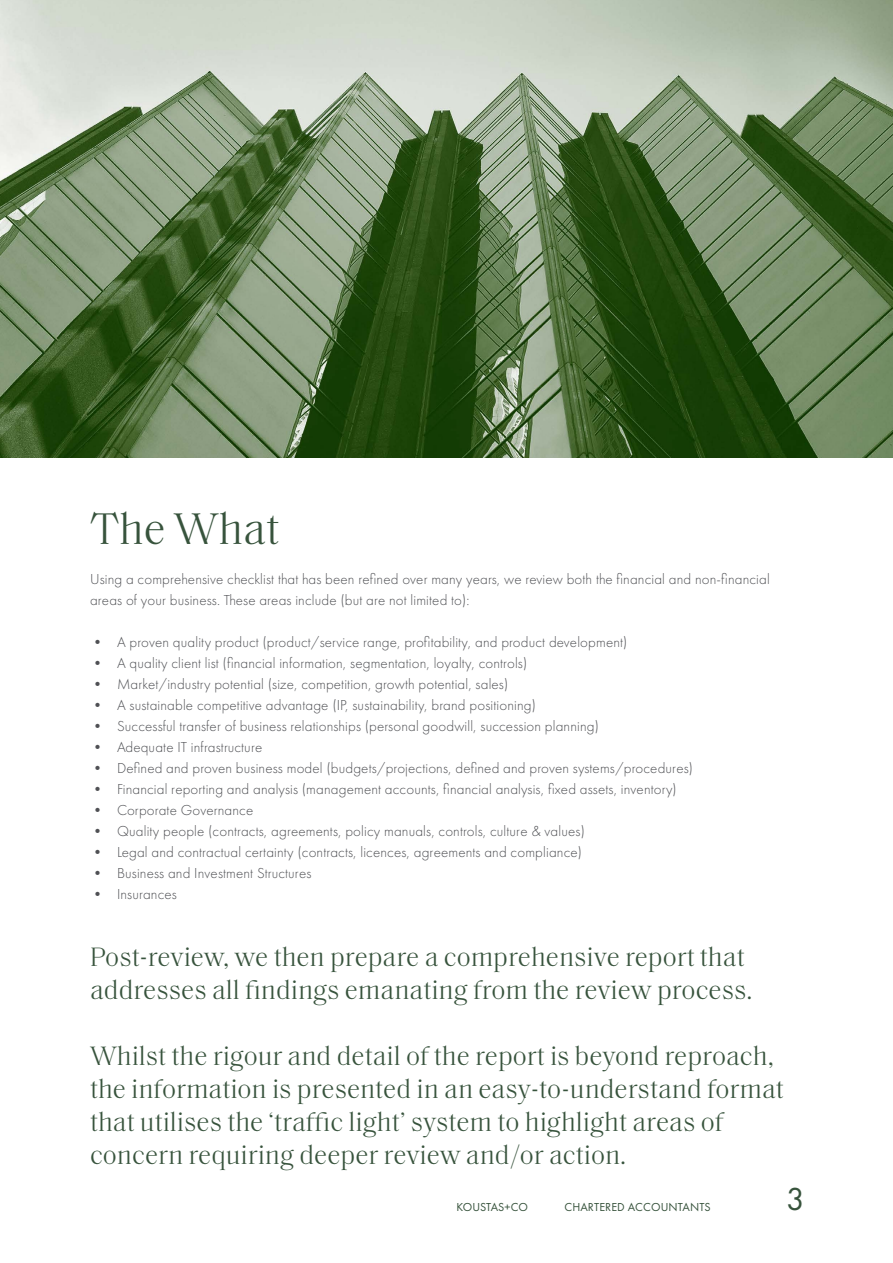
<style>
.page{position:relative;width:893px;height:1263px;background:#fff}
.page>*{position:absolute;margin:0;border:0;box-sizing:border-box;transform-origin:0 0}
.t1{font:300 45px "Saol Text";color:#37533c}
.t2{font:33px "Futura PT";color:#37533c}
.t3{font:300 27px/33px "Saol Text";color:#37533c}
.t4{font:300 15px/21px "Futura PT";letter-spacing:.01em;color:#4f5054}
.t5{font:12px "Futura PT";letter-spacing:.01em;color:#37533c}
</style>
<div class="page">
<img style="left:0;top:0;width:893px;height:458px">
<h1 class="t1" style="left:90px;top:497px;width:191px">The What</h1>
<p class="t4" style="left:90px;top:568px;width:681px">Using a comprehensive checklist that has been refined over many years, we review both the financial and non-financial areas of your business. These areas include (but are not limited to):</p>
<p class="t4" style="left:90px;top:631px;width:539px">• A proven quality product (product/service range, profitability, and product development)</p>
<p class="t4" style="left:90px;top:652px;width:439px">• A quality client list (financial information, segmentation, loyalty, controls)</p>
<p class="t4" style="left:90px;top:673px;width:420px">• Market/industry potential (size, competition, growth potential, sales)</p>
<p class="t4" style="left:90px;top:694px;width:447px">• A sustainable competitive advantage (IP, sustainability, brand positioning)</p>
<p class="t4" style="left:90px;top:715px;width:511px">• Successful transfer of business relationships (personal goodwill, succession planning)</p>
<p class="t4" style="left:90px;top:736px;width:174px">• Adequate IT infrastructure</p>
<p class="t4" style="left:90px;top:757px;width:605px">• Defined and proven business model (budgets/projections, defined and proven systems/procedures)</p>
<p class="t4" style="left:90px;top:778px;width:588px">• Financial reporting and analysis (management accounts, financial analysis, fixed assets, inventory)</p>
<p class="t4" style="left:90px;top:799px;width:165px">• Corporate Governance</p>
<p class="t4" style="left:90px;top:820px;width:496px">• Quality people (contracts, agreements, policy manuals, controls, culture &amp; values)</p>
<p class="t4" style="left:90px;top:841px;width:494px">• Legal and contractual certainty (contracts, licences, agreements and compliance)</p>
<p class="t4" style="left:90px;top:862px;width:223px">• Business and Investment Structures</p>
<p class="t4" style="left:90px;top:883px;width:88px">• Insurances</p>
<h3 class="t3" style="left:90px;top:938px;width:664px">Post-review, we then prepare a comprehensive report that addresses all findings emanating from the review process.</h3>
<h3 class="t3" style="left:90px;top:1037px;width:695px">Whilst the rigour and detail of the report is beyond reproach, the information is presented in an easy-to-understand format that utilises the ‘traffic light’ system to highlight areas of concern requiring deeper review and/or action.</h3>
<p class="t5" style="left:456px;top:1199px;width:73px">KOUSTAS+CO</p>
<p class="t5" style="left:564px;top:1199px;width:148px">CHARTERED ACCOUNTANTS</p>
<h2 class="t2" style="left:786px;top:1180px;width:20px">3</h2>
</div>
